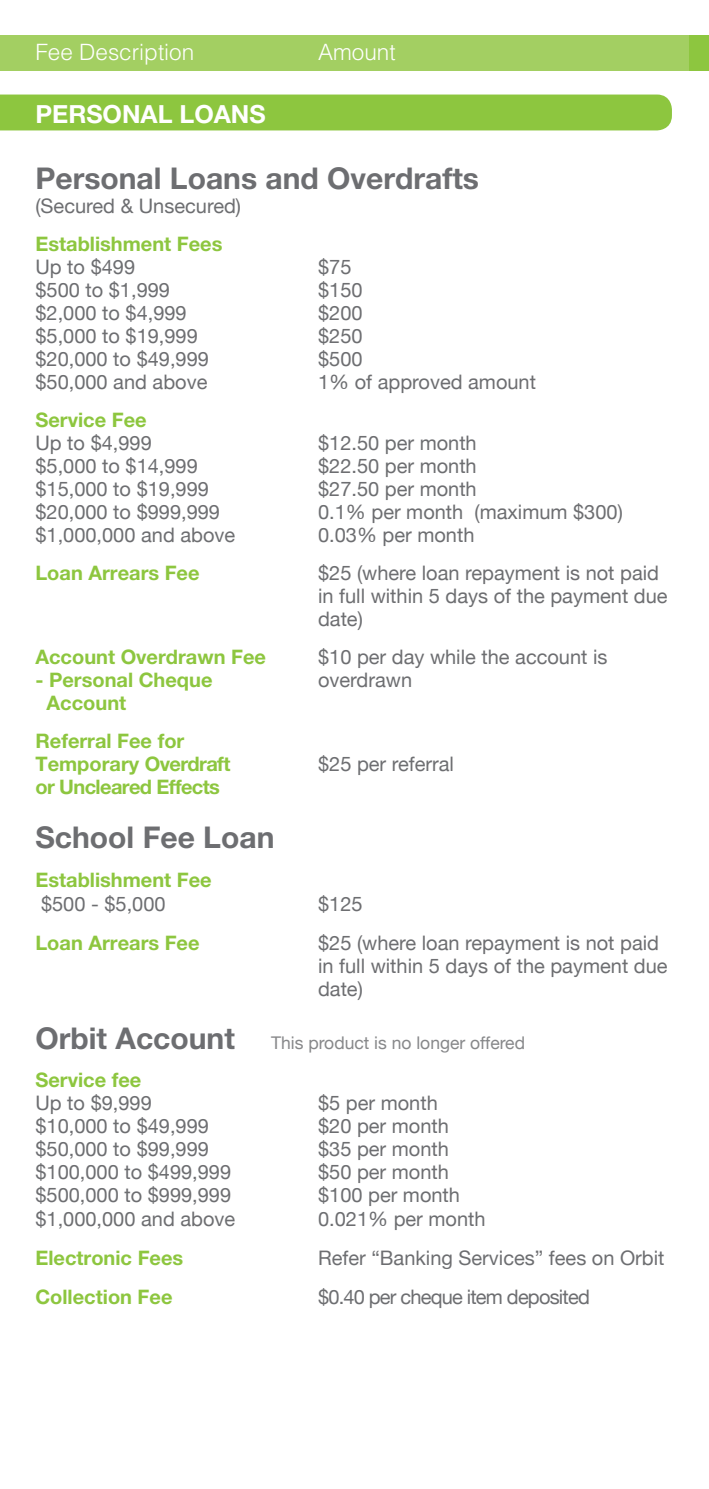
<style>
.page{position:relative;width:709px;height:1489px;background:#fff}
.page>*{position:absolute;margin:0;border:0;box-sizing:border-box;transform-origin:0 0}
.t1{font:700 30px "Helvetica Neue";color:#6d6e71}
.t2{font:700 25px "Helvetica Neue";color:#fff}
.t3{font:300 22.5px "Helvetica";color:#fff}
.t4{font:20px/23px "Helvetica Neue";color:#6d6e71}
.t5{font:700 20px/38px "Helvetica Neue";color:#8dc63f}
.t6{font:20px "Helvetica Neue";letter-spacing:-.04em;color:#6d6e71}
.t7{font:700 20px "Helvetica Neue";letter-spacing:-.03em;color:#8dc63f}
.t8{font:17.5px "Helvetica Neue";color:#87888a}
.s1{font-weight:700;font-size:30px;color:#6d6e71}
</style>
<div class="page">
<div style="left:22px;top:35px;width:687px;height:36px;background:#8dc63f"></div>
<div style="left:0;top:35px;width:688px;height:36px;background:#a3cf62"></div>
<div style="left:0;top:94px;width:672px;height:36px;background:#8dc63f"></div>
<p class="t3" style="left:35px;top:38px;width:160px">Fee Description</p>
<p class="t3" style="left:318px;top:38px;width:79px">Amount</p>
<p class="t2" style="left:35px;top:98px;width:232px">PERSONAL LOANS</p>
<h1 class="t1" style="left:35px;top:159px;width:445px">Personal Loans and Overdrafts</h1>
<p class="t4" style="left:35px;top:194px;width:207px">(Secured &amp; Unsecured)</p>
<p class="t5" style="left:35px;top:224px;width:188px">Establishment Fees</p>
<p class="t4" style="left:35px;top:255px;width:101px">Up to $499</p>
<p class="t4" style="left:318px;top:255px;width:35px">$75</p>
<p class="t4" style="left:35px;top:278px;width:136px">$500 to $1,999</p>
<p class="t4" style="left:318px;top:278px;width:46px">$150</p>
<p class="t4" style="left:35px;top:301px;width:153px">$2,000 to $4,999</p>
<p class="t4" style="left:318px;top:301px;width:46px">$200</p>
<p class="t4" style="left:35px;top:324px;width:164px">$5,000 to $19,999</p>
<p class="t4" style="left:318px;top:324px;width:46px">$250</p>
<p class="t4" style="left:35px;top:347px;width:175px">$20,000 to $49,999</p>
<p class="t4" style="left:318px;top:347px;width:46px">$500</p>
<p class="t4" style="left:35px;top:370px;width:173px">$50,000 and above</p>
<p class="t4" style="left:318px;top:370px;width:219px">1% of approved amount</p>
<p class="t5" style="left:35px;top:400px;width:113px">Service Fee</p>
<p class="t4" style="left:35px;top:431px;width:118px">Up to $4,999</p>
<p class="t4" style="left:318px;top:431px;width:160px">$12.50 per month</p>
<p class="t4" style="left:35px;top:454px;width:164px">$5,000 to $14,999</p>
<p class="t4" style="left:318px;top:454px;width:160px">$22.50 per month</p>
<p class="t4" style="left:35px;top:477px;width:175px">$15,000 to $19,999</p>
<p class="t4" style="left:318px;top:477px;width:160px">$27.50 per month</p>
<p class="t4" style="left:35px;top:500px;width:186px">$20,000 to $999,999</p>
<p class="t4" style="left:318px;top:500px;width:306px">0.1% per month (maximum $300)</p>
<p class="t4" style="left:35px;top:523px;width:201px">$1,000,000 and above</p>
<p class="t4" style="left:318px;top:523px;width:158px">0.03% per month</p>
<p class="t5" style="left:35px;top:553px;width:166px">Loan Arrears Fee</p>
<p class="t4" style="left:318px;top:561px;width:351px">$25 (where loan repayment is not paid in full within 5 days of the payment due date)</p>
<p class="t5" style="left:35px;top:637px;width:232px">Account Overdrawn Fee</p>
<p class="t4" style="left:318px;top:645px;width:291px">$10 per day while the account is</p>
<p class="t5" style="left:35px;top:660px;width:179px">- Personal Cheque</p>
<p class="t4" style="left:318px;top:668px;width:96px">overdrawn</p>
<p class="t5" style="left:35px;top:683px;width:150px;text-indent:11px">Account<br>Referral Fee for</p>
<p class="t5" style="left:35px;top:744px;width:196px">Temporary Overdraft</p>
<p class="t4" style="left:318px;top:752px;width:137px">$25 per referral</p>
<p class="t7" style="left:35px;top:774px;width:186px">or Uncleared Effects</p>
<h1 class="t1" style="left:35px;top:818px;width:240px">School Fee Loan</h1>
<p class="t5" style="left:35px;top:860px;width:178px">Establishment Fee</p>
<p class="t4" style="left:41px;top:891px;width:126px">$500 - $5,000</p>
<p class="t4" style="left:318px;top:891px;width:46px">$125</p>
<p class="t5" style="left:35px;top:923px;width:166px">Loan Arrears Fee</p>
<p class="t4" style="left:318px;top:930px;width:351px">$25 (where loan repayment is not paid in full within 5 days of the payment due date)</p>
<p class="t8" style="left:35px;top:1032px;width:491px"><span class="s1">Orbit Account</span> This product is no longer offered</p>
<p class="t5" style="left:35px;top:1060px;width:107px">Service fee</p>
<p class="t4" style="left:35px;top:1091px;width:118px">Up to $9,999</p>
<p class="t4" style="left:318px;top:1091px;width:121px">$5 per month</p>
<p class="t4" style="left:35px;top:1114px;width:175px">$10,000 to $49,999</p>
<p class="t4" style="left:318px;top:1114px;width:132px">$20 per month</p>
<p class="t4" style="left:35px;top:1137px;width:175px">$50,000 to $99,999</p>
<p class="t4" style="left:318px;top:1137px;width:132px">$35 per month</p>
<p class="t4" style="left:35px;top:1160px;width:197px">$100,000 to $499,999</p>
<p class="t4" style="left:318px;top:1160px;width:132px">$50 per month</p>
<p class="t4" style="left:35px;top:1183px;width:197px">$500,000 to $999,999</p>
<p class="t4" style="left:318px;top:1183px;width:143px">$100 per month</p>
<p class="t4" style="left:35px;top:1207px;width:201px">$1,000,000 and above</p>
<p class="t4" style="left:318px;top:1207px;width:169px">0.021% per month</p>
<p class="t5" style="left:35px;top:1238px;width:149px">Electronic Fees</p>
<p class="t4" style="left:318px;top:1246px;width:348px">Refer “Banking Services” fees on Orbit</p>
<p class="t5" style="left:35px;top:1277px;width:138px">Collection Fee</p>
<p class="t6" style="left:318px;top:1285px;width:273px">$0.40 per cheque item deposited</p>
</div>
